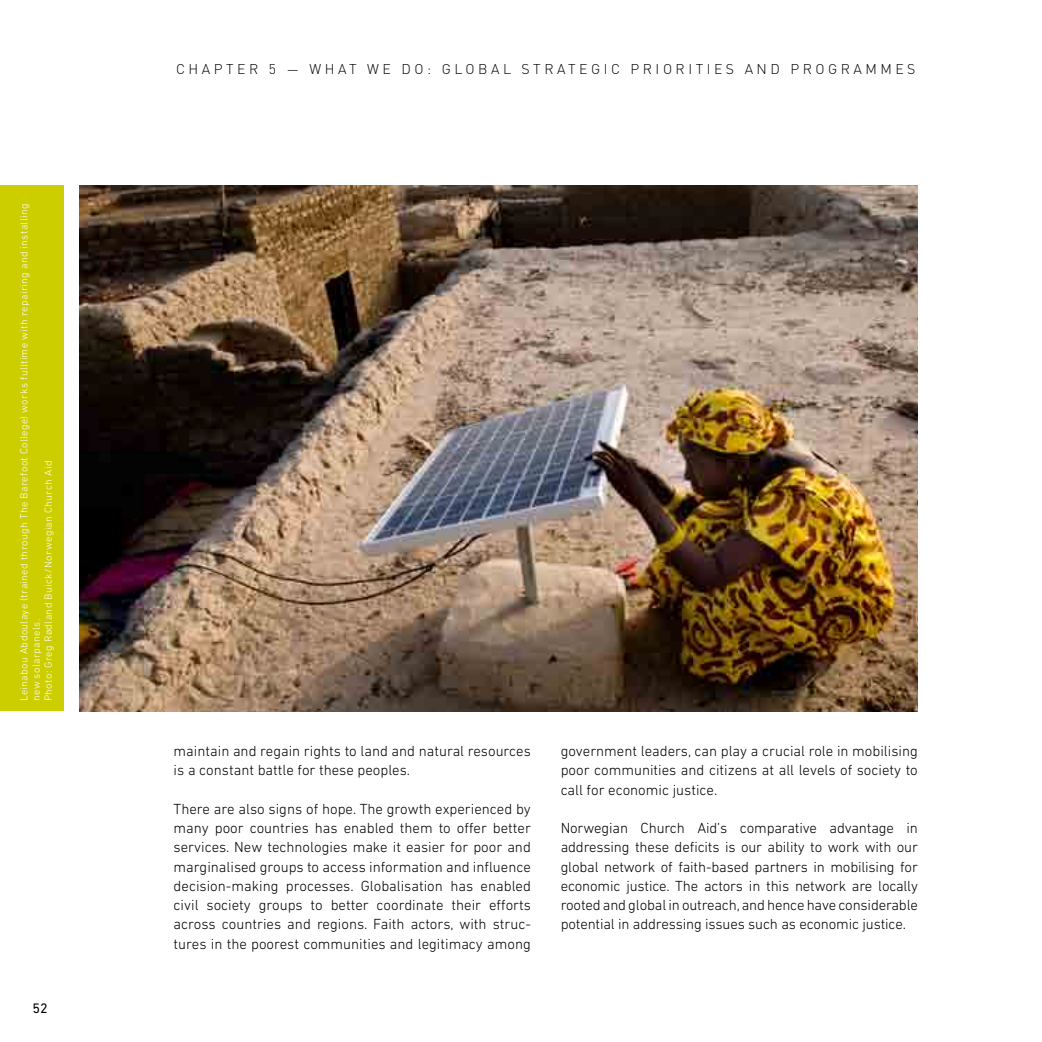
<style>
.page{position:relative;width:1042px;height:1042px;background:#fff}
.page>*{position:absolute;margin:0;border:0;box-sizing:border-box;transform-origin:0 0}
.t1{font:300 14.88px/19.2px "DIN Next LT Pro";color:#000;text-align:justify}
.t2{font:300 14px "DIN";letter-spacing:.25em;color:#000}
.t3{font:14px "DIN Next LT Pro";color:#000}
.t4{font:300 10.5px/12.2px "DIN Next LT Pro";letter-spacing:.04em;color:#fff}
</style>
<div class="page">
<img style="left:79px;top:185px;width:839px;height:526px">
<div style="left:0;top:185px;width:63px;height:526px;background:#cdce00"></div>
<p class="t4" style="left:18px;top:701px;width:499px;rotate:-90deg">Leinabou Abdoulaye (trained through The Barefoot College) works fulltime with repairing and installing new solarpanels.<br>Photo: Greg Rødland Buick/Norwegian Church Aid</p>
<p class="t3" style="left:33px;top:1000px;width:17px">52</p>
<p class="t2" style="left:176px;top:61px;width:146px">CHAPTER 5 — WHAT</p>
<p class="t2" style="left:367px;top:61px;width:13px">WE</p>
<p class="t2" style="left:401px;top:61px;width:53px">DO: GLOBAL</p>
<p class="t2" style="left:521px;top:61px;width:12px">STRATEG</p>
<p class="t2" style="left:604px;top:61px;width:121px">IC PR IOR ITIES</p>
<p class="t2" style="left:745px;top:61px;width:59px">AND PROGRA</p>
<p class="t2" style="left:865px;top:61px;width:40px">MMES</p>
<p class="t1" style="left:174px;top:741px;width:359px">maintain and regain rights to land and natural resources is a constant battle for these peoples.</p>
<p class="t1" style="left:174px;top:799px;width:359px">There are also signs of hope. The growth experienced by many poor countries has enabled them to offer better services. New technologies make it easier for poor and marginalised groups to access information and influence decision-making processes. Globalisation has enabled civil society groups to better coordinate their efforts across countries and regions. Faith actors, with struc&shy;tures in the poorest communities and legitimacy among</p>
<p class="t1" style="left:561px;top:741px;width:359px">government leaders, can play a crucial role in mobilising poor communities and citizens at all levels of society to call for economic justice.</p>
<p class="t1" style="left:561px;top:818px;width:359px">Norwegian Church Aid’s comparative advantage in addressing these deficits is our ability to work with our global network of faith-based partners in mobilising for economic justice. The actors in this network are locally rooted and global in outreach, and hence have considerable potential in addressing issues such as economic justice.</p>
</div>
